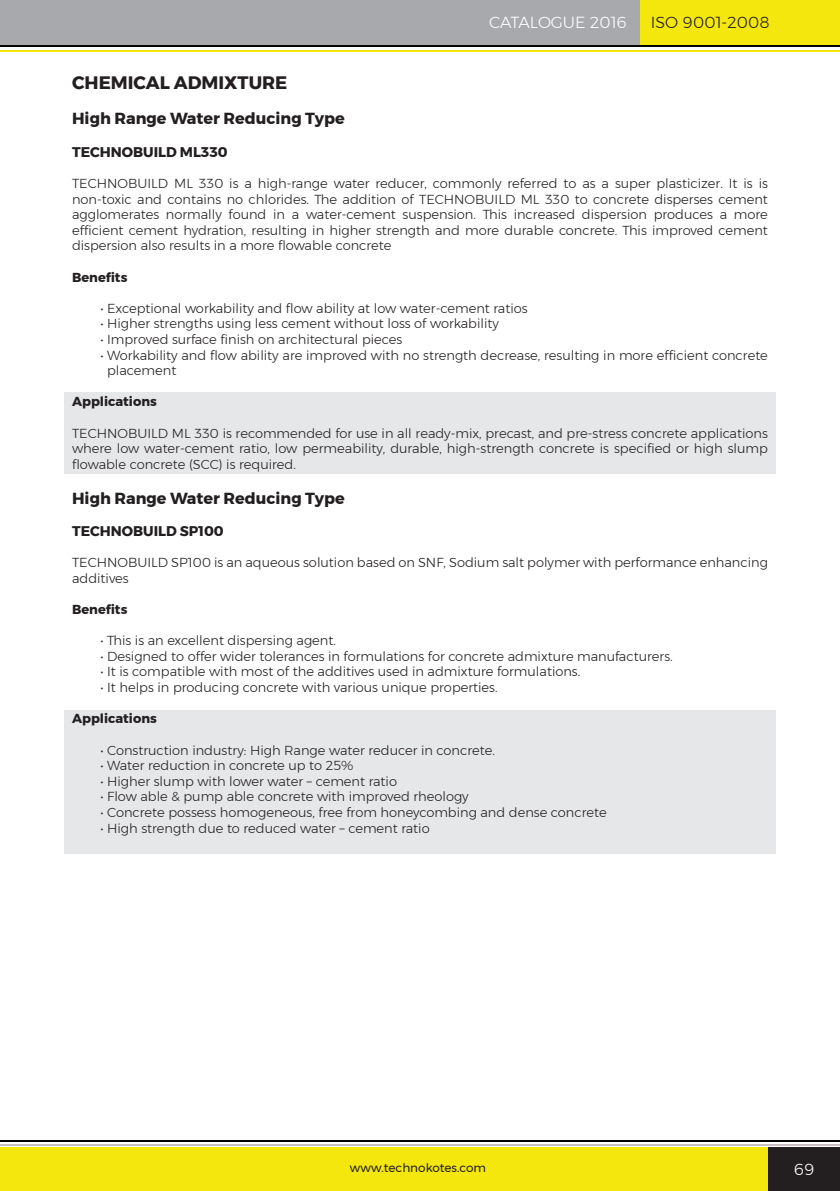
<style>
.page{position:relative;width:840px;height:1191px;background:#fff}
.page>*{position:absolute;margin:0;border:0;box-sizing:border-box;transform-origin:0 0}
.Heading{font:700 18px "Montserrat";color:#231f20}
.subtitle{font:700 16px "Montserrat";color:#231f20}
.t1{font:300 16px "Montserrat";color:#fff}
.t2{font:300 16px "Montserrat";color:#231f20}
.Product_Name{font:700 14px "Montserrat";color:#231f20}
.t3{font:300 13px/15.6px "Montserrat";color:#231f20;text-align:justify}
.t4{font:700 13px "Montserrat";color:#231f20}
.t5{font:12px "Montserrat";color:#231f20}
</style>
<div class="page">
<div style="left:767px;top:1147px;width:72px;height:44px;background:#231f20"></div>
<div style="left:0;top:1147px;width:767px;height:44px;background:#f4e70d"></div>
<div style="left:0;top:0;width:839px;height:45px;background:#a8a9ad"></div>
<div style="left:639px;top:0;width:200px;height:45px;background:#f4e70d"></div>
<hr style="left:0;top:50px;width:839px;height:2px;background:#f4e50a">
<hr style="left:0;top:45px;width:839px;height:2px;background:#040503">
<hr style="left:0;top:1140px;width:839px;height:1px;background:#040503">
<hr style="left:0;top:1143px;width:839px;height:2px;background:#c9bfc4">
<div style="left:64px;top:710px;width:711px;height:144px;background:#e6e7e9"></div>
<div style="left:64px;top:392px;width:711px;height:81px;background:#e6e7e9"></div>
<p class="t1" style="left:489px;top:11px;width:139px">CATALOGUE 2016</p>
<p class="t2" style="left:650px;top:11px;width:120px">ISO 9001-2008</p>
<p class="Heading" style="left:72px;top:69px;width:217px">CHEMICAL ADMIXTURE</p>
<p class="subtitle" style="left:72px;top:106px;width:274px">High Range Water Reducing Type</p>
<p class="Product_Name" style="left:72px;top:140px;width:157px">TECHNOBUILD ML330</p>
<p class="t3" style="left:72px;top:175px;width:697px">TECHNOBUILD ML 330 is a high-range water reducer, commonly referred to as a super plasticizer. It is is non-toxic and contains no chlorides. The addition of TECHNOBUILD ML 330 to concrete disperses cement agglomerates normally found in a water-cement suspension. This increased dispersion produces a more efficient cement hydration, resulting in higher strength and more durable concrete. This improved cement dispersion also results in a more flowable concrete</p>
<p class="t4" style="left:72px;top:266px;width:57px">Benefits</p>
<p class="t3" style="left:100px;top:300px;width:428px">• Exceptional workability and flow ability at low water-cement ratios</p>
<p class="t3" style="left:100px;top:316px;width:399px">• Higher strengths using less cement without loss of workability</p>
<p class="t3" style="left:100px;top:331px;width:303px">• Improved surface finish on architectural pieces</p>
<p class="t3" style="left:107px;top:347px;width:662px;text-indent:-7px">• Workability and flow ability are improved with no strength decrease, resulting in more efficient concrete placement</p>
<p class="t4" style="left:72px;top:391px;width:86px">Applications</p>
<p class="t3" style="left:72px;top:425px;width:697px">TECHNOBUILD ML 330 is recommended for use in all ready-mix, precast, and pre-stress concrete applications where low water-cement ratio, low permeability, durable, high-strength concrete is specified or high slump flowable concrete (SCC) is required.</p>
<p class="subtitle" style="left:72px;top:485px;width:274px">High Range Water Reducing Type</p>
<p class="Product_Name" style="left:72px;top:520px;width:153px">TECHNOBUILD SP100</p>
<p class="t3" style="left:72px;top:554px;width:697px">TECHNOBUILD SP100 is an aqueous solution based on SNF, Sodium salt polymer with performance enhancing additives</p>
<p class="t4" style="left:72px;top:599px;width:57px">Benefits</p>
<p class="t3" style="left:100px;top:632px;width:237px">• This is an excellent dispersing agent.</p>
<p class="t3" style="left:100px;top:648px;width:573px">• Designed to offer wider tolerances in formulations for concrete admixture manufacturers.</p>
<p class="t3" style="left:100px;top:664px;width:481px">• It is compatible with most of the additives used in admixture formulations.</p>
<p class="t3" style="left:100px;top:679px;width:398px">• It helps in producing concrete with various unique properties.</p>
<p class="t4" style="left:72px;top:708px;width:86px">Applications</p>
<p class="t3" style="left:100px;top:742px;width:396px">• Construction industry: High Range water reducer in concrete.</p>
<p class="t3" style="left:100px;top:757px;width:254px">• Water reduction in concrete up to 25%</p>
<p class="t3" style="left:100px;top:773px;width:298px">• Higher slump with lower water – cement ratio</p>
<p class="t3" style="left:100px;top:788px;width:369px">• Flow able &amp; pump able concrete with improved rheology</p>
<p class="t3" style="left:100px;top:804px;width:507px">• Concrete possess homogeneous, free from honeycombing and dense concrete</p>
<p class="t3" style="left:100px;top:820px;width:330px">• High strength due to reduced water – cement ratio</p>
<p class="t5" style="left:350px;top:1158px;width:137px">www.technokotes.com</p>
<p class="t1" style="left:793px;top:1157px;width:22px">69</p>
</div>
